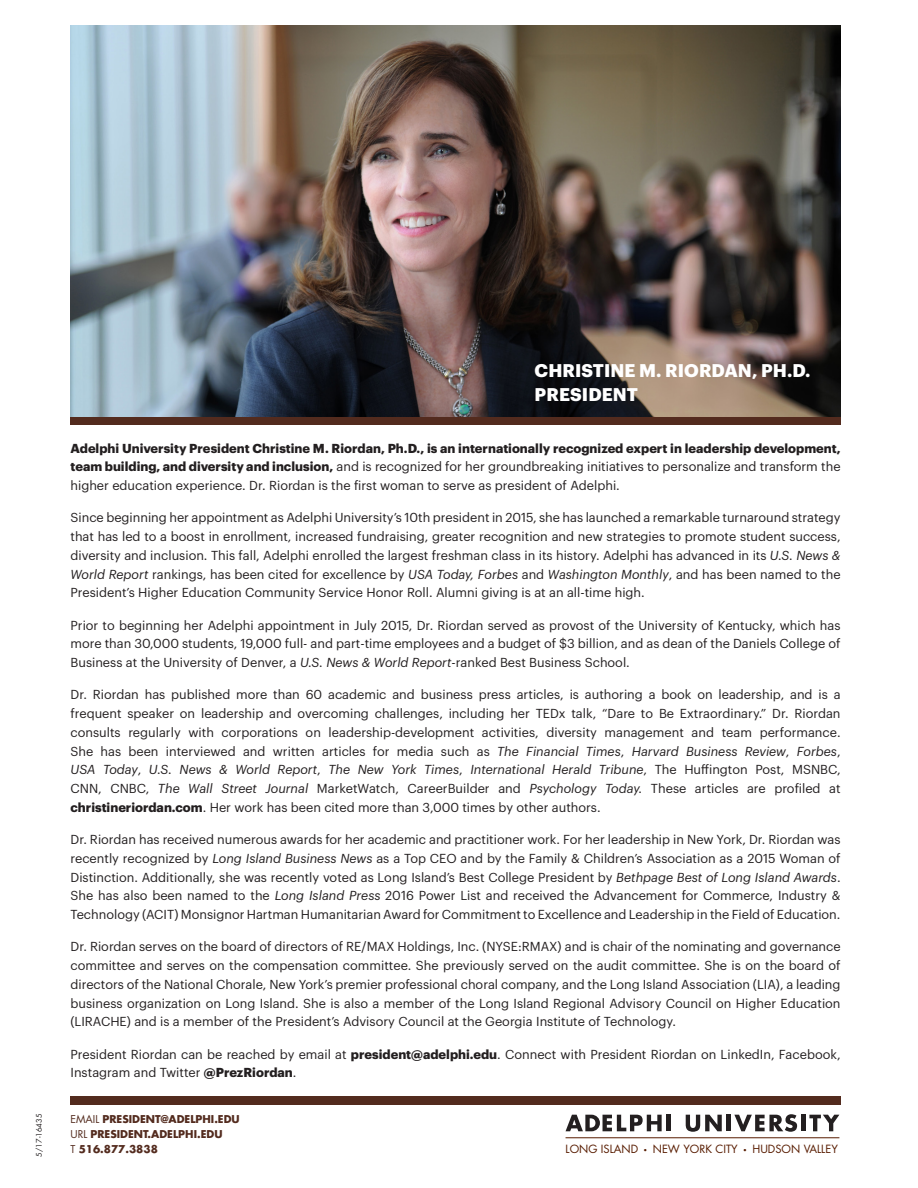
<style>
.page{position:relative;width:918px;height:1188px;background:#fff}
.page>*{position:absolute;margin:0;border:0;box-sizing:border-box;transform-origin:0 0}
.t1{font:700 18px "Graphik";letter-spacing:.005em;color:#fff}
.t2{font:12.75px/18.8px "Graphik";color:#231f20;text-align:justify}
.t3{font:11.1px "Futura Std";color:#581c00}
.T{font:700 10.5px "Futura Std";color:#532b1e}
.t4{font:7.5px "Futura Std";color:#231f20}
.s1{font-weight:700}
.s2{font-style:italic}
.s3{font-weight:400}
.s4{font-family:"Myriad Pro"}
</style>
<div class="page">
<div style="left:70px;top:417px;width:771px;height:8px;background:#532b1e"></div>
<div style="left:70px;top:1096px;width:771px;height:8px;background:#532b1e"></div>
<svg style="left:566px;top:1115px;width:96px;height:16px"></svg>
<hr style="left:667px;top:1115px;width:4px;height:16px;background:#231f20">
<svg style="left:686px;top:1115px;width:36px;height:17px"></svg>
<hr style="left:727px;top:1115px;width:4px;height:16px;background:#231f20">
<svg style="left:734px;top:1114px;width:63px;height:18px"></svg>
<div style="left:801px;top:1115px;width:5px;height:16px;background:#231f20"></div>
<hr style="left:566px;top:1138px;width:273px;height:1px;background:#581c00">
<svg style="left:809px;top:1115px;width:30px;height:16px"></svg>
<img style="left:70px;top:26px;width:771px;height:391px">
<p class="t4" style="left:34px;top:1157px;width:44px;rotate:-90deg">5/17-16435</p>
<p class="t1" style="left:535px;top:357px;width:277px">CHRISTINE M. RIORDAN, PH.D.</p>
<p class="t1" style="left:535px;top:381px;width:105px">PRESIDENT</p>
<p class="t2" style="left:70px;top:438px;width:772px"><span class="s1">Adelphi University President Christine M. Riordan, Ph.D., is an internationally recognized expert in leadership development, team building, and diversity and inclusion,</span> and is recognized for her groundbreaking initiatives to personalize and transform the higher education experience. Dr. Riordan is the first woman to serve as president of Adelphi.</p>
<p class="t2" style="left:70px;top:507px;width:772px">Since beginning her appointment as Adelphi University’s 10th president in 2015, she has launched a remarkable turnaround strategy that has led to a boost in enrollment, increased fundraising, greater recognition and new strategies to promote student success, diversity and inclusion. This fall, Adelphi enrolled the largest freshman class in its history. Adelphi has advanced in its <span class="s2">U.S. News &amp; World Report</span> rankings, has been cited for excellence by <span class="s2">USA Today, Forbes</span> and <span class="s2">Washington Monthly</span>, and has been named to the President’s Higher Education Community Service Honor Roll. Alumni giving is at an all-time high.</p>
<p class="t2" style="left:70px;top:615px;width:772px">Prior to beginning her Adelphi appointment in July 2015, Dr. Riordan served as provost of the University of Kentucky, which has more than 30,000 students, 19,000 full- and part-time employees and a budget of $3 billion, and as dean of the Daniels College of Business at the University of Denver, a <span class="s2">U.S. News &amp; World Report</span>-ranked Best Business School.</p>
<p class="t2" style="left:70px;top:684px;width:772px">Dr. Riordan has published more than 60 academic and business press articles, is authoring a book on leadership, and is a frequent speaker on leadership and overcoming challenges, including her TEDx talk, “Dare to Be Extraordinary.” Dr. Riordan consults regularly with corporations on leadership-development activities, diversity management and team performance.<br>She has been interviewed and written articles for media such as <span class="s2">The Financial Times</span>, <span class="s2">Harvard Business Review</span>, <span class="s2">Forbes</span>, <span class="s2">USA Today</span>, <span class="s2">U.S. News &amp; World Report</span>, <span class="s2">The New York Times</span>, <span class="s2">International Herald Tribune</span>, The Huffington Post, MSNBC, CNN, CNBC, <span class="s2">The Wall Street Journal</span> MarketWatch, CareerBuilder and <span class="s2">Psychology Today.</span> These articles are profiled at <span class="s1">christineriordan.com</span>. Her work has been cited more than 3,000 times by other authors.</p>
<p class="t2" style="left:70px;top:829px;width:772px">Dr. Riordan has received numerous awards for her academic and practitioner work. For her leadership in New York, Dr. Riordan was recently recognized by <span class="s2">Long Island Business News</span> as a Top CEO and by the Family &amp; Children’s Association as a 2015 Woman of Distinction. Additionally, she was recently voted as Long Island’s Best College President by <span class="s2">Bethpage Best of Long Island Awards</span>.<br>She has also been named to the <span class="s2">Long Island Press</span> 2016 Power List and received the Advancement for Commerce, Industry &amp; Technology (ACIT) Monsignor Hartman Humanitarian Award for Commitment to Excellence and Leadership in the Field of Education.</p>
<p class="t2" style="left:70px;top:936px;width:772px">Dr. Riordan serves on the board of directors of RE/MAX Holdings, Inc. (NYSE:RMAX) and is chair of the nominating and governance committee and serves on the compensation committee. She previously served on the audit committee. She is on the board of directors of the National Chorale, New York’s premier professional choral company, and the Long Island Association (LIA), a leading business organization on Long Island. She is also a member of the Long Island Regional Advisory Council on Higher Education (LIRACHE) and is a member of the President’s Advisory Council at the Georgia Institute of Technology.</p>
<p class="t2" style="left:70px;top:1044px;width:772px">President Riordan can be reached by email at <span class="s1">president@adelphi.edu</span>. Connect with President Riordan on LinkedIn, Facebook,<br>Instagram and Twitter <span class="s1">@PrezRiordan</span>.</p>
<p class="T" style="left:70px;top:1112px;width:171px"><span class="s3">EMAIL</span> PRESIDENT@ADELPHI.EDU</p>
<p class="T" style="left:70px;top:1127px;width:154px"><span class="s3">URL</span> PRESIDENT.ADELPHI.EDU</p>
<p class="T" style="left:70px;top:1142px;width:89px"><span class="s3">T</span> 516.877.3838</p>
<p class="t3" style="left:566px;top:1142px;width:274px">LONG ISLAND <span class="s4">•</span> NEW YORK CITY <span class="s4">•</span> HUDSON VALLEY</p>
</div>
